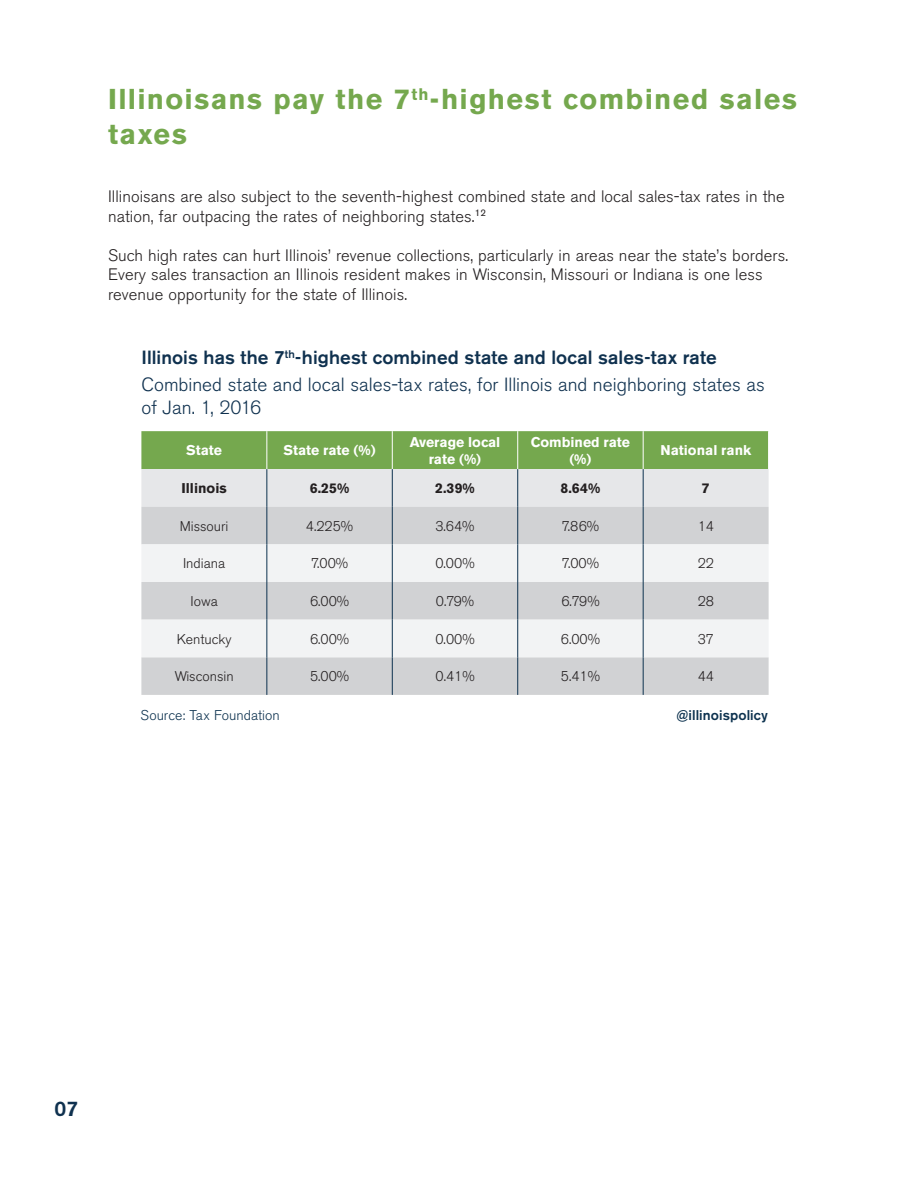
<style>
.page{position:relative;width:918px;height:1188px;background:#fff}
.page>*{position:absolute;margin:0;border:0;box-sizing:border-box;transform-origin:0 0}
.t1{font:700 28.5px/34.2px "Akzidenz Grotesk BE";letter-spacing:.05em;color:#75a84e}
.t2{font:500 21px "Akzidenz Grotesk BE";color:#0f314f}
.t3{font:300 18.9px/27.2px "Akzidenz Grotesk BE";color:#0f314f}
.t4{font:300 16.5px/19.5px "Akzidenz Grotesk BE";letter-spacing:.005em;color:#231f20}
.t5{font:300 14.1px "Akzidenz Grotesk BE";color:#231f20}
.t6{font:700 14.1px/16.8px "Akzidenz Grotesk BE";color:#fff;text-align:center}
.t7{font:700 14.1px "Akzidenz Grotesk BE";color:#231f20}
.t8{font:300 14.1px "Akzidenz Grotesk BE";color:#0d324f}
.t9{font:500 14.1px "Akzidenz Grotesk BE";letter-spacing:.005em;color:#0d324f}
.s1{font-weight:500}
</style>
<div class="page">
<svg style="left:141px;top:431px;width:628px;height:76px;background:#adc79b"></svg>
<div style="left:141px;top:507px;width:628px;height:188px;background:#d1d2d4"></div>
<svg style="left:141px;top:544px;width:628px;height:113px;fill:#f2f3f4"></svg>
<hr style="left:267px;top:431px;width:1px;height:38px;background:#fff">
<hr style="left:392px;top:431px;width:1px;height:38px;background:#fff">
<hr style="left:517px;top:431px;width:1px;height:38px;background:#fff">
<hr style="left:643px;top:431px;width:1px;height:38px;background:#fff">
<hr style="left:768px;top:431px;width:1px;height:38px;background:#fff">
<hr style="left:267px;top:469px;width:1px;height:38px;background:#0d324f">
<hr style="left:392px;top:469px;width:1px;height:38px;background:#0d324f">
<hr style="left:267px;top:507px;width:1px;height:37px;background:#0d324f">
<hr style="left:392px;top:507px;width:1px;height:37px;background:#0d324f">
<hr style="left:267px;top:544px;width:1px;height:38px;background:#0d324f">
<hr style="left:392px;top:544px;width:1px;height:38px;background:#0d324f">
<hr style="left:267px;top:582px;width:1px;height:38px;background:#0d324f">
<hr style="left:392px;top:582px;width:1px;height:38px;background:#0d324f">
<hr style="left:267px;top:620px;width:1px;height:37px;background:#0d324f">
<hr style="left:392px;top:620px;width:1px;height:37px;background:#0d324f">
<hr style="left:267px;top:657px;width:1px;height:38px;background:#0d324f">
<hr style="left:392px;top:657px;width:1px;height:38px;background:#0d324f">
<hr style="left:517px;top:469px;width:1px;height:38px;background:#0d324f">
<hr style="left:643px;top:469px;width:1px;height:38px;background:#0d324f">
<hr style="left:517px;top:507px;width:1px;height:37px;background:#0d324f">
<hr style="left:643px;top:507px;width:1px;height:37px;background:#0d324f">
<hr style="left:517px;top:544px;width:1px;height:38px;background:#0d324f">
<hr style="left:643px;top:544px;width:1px;height:38px;background:#0d324f">
<hr style="left:517px;top:582px;width:1px;height:38px;background:#0d324f">
<hr style="left:643px;top:582px;width:1px;height:38px;background:#0d324f">
<hr style="left:517px;top:620px;width:1px;height:37px;background:#0d324f">
<hr style="left:643px;top:620px;width:1px;height:37px;background:#0d324f">
<hr style="left:517px;top:657px;width:1px;height:38px;background:#0d324f">
<hr style="left:643px;top:657px;width:1px;height:38px;background:#0d324f">
<h1 class="t1" style="left:108px;top:83px;width:691px">Illinoisans pay the 7<sup>th</sup>-highest combined sales taxes</h1>
<p class="t4" style="left:108px;top:189px;width:678px">Illinoisans are also subject to the seventh-highest combined state and local sales-tax rates in the nation, far outpacing the rates of neighboring states.<sup>12</sup></p>
<p class="t4" style="left:108px;top:247px;width:682px">Such high rates can hurt Illinois’ revenue collections, particularly in areas near the state’s borders.<br>Every sales transaction an Illinois resident makes in Wisconsin, Missouri or Indiana is one less revenue opportunity for the state of Illinois.</p>
<p class="t3" style="left:141px;top:346px;width:625px"><span class="s1">Illinois has the 7</span><sup>th</sup><span class="s1">-highest combined state and local sales-tax rate<br></span>Combined state and local sales-tax rates, for Illinois and neighboring states as</p>
<p class="t3" style="left:141px;top:396px;width:121px">of Jan. 1, 2016</p>
<p class="t6" style="left:186px;top:442px;width:37px">State</p>
<p class="t6" style="left:283px;top:442px;width:94px">State rate (%)</p>
<p class="t6" style="left:410px;top:434px;width:92px">Average local rate (%)</p>
<p class="t6" style="left:531px;top:434px;width:101px">Combined rate (%)</p>
<p class="t6" style="left:660px;top:442px;width:92px">National rank</p>
<p class="t7" style="left:181px;top:480px;width:47px">Illinois</p>
<p class="t7" style="left:310px;top:480px;width:41px">6.25%</p>
<p class="t7" style="left:435px;top:480px;width:41px">2.39%</p>
<p class="t7" style="left:561px;top:480px;width:41px">8.64%</p>
<p class="t7" style="left:702px;top:480px;width:9px">7</p>
<p class="t5" style="left:180px;top:521px;width:50px">Missouri</p>
<p class="t5" style="left:306px;top:521px;width:49px">4.225%</p>
<p class="t5" style="left:435px;top:521px;width:41px">3.64%</p>
<p class="t5" style="left:562px;top:521px;width:39px">7.86%</p>
<p class="t5" style="left:698px;top:521px;width:18px">14</p>
<p class="t5" style="left:183px;top:558px;width:44px">Indiana</p>
<p class="t5" style="left:311px;top:558px;width:39px">7.00%</p>
<p class="t5" style="left:435px;top:558px;width:41px">0.00%</p>
<p class="t5" style="left:562px;top:558px;width:39px">7.00%</p>
<p class="t5" style="left:698px;top:558px;width:18px">22</p>
<p class="t5" style="left:191px;top:596px;width:29px">Iowa</p>
<p class="t5" style="left:310px;top:596px;width:41px">6.00%</p>
<p class="t5" style="left:436px;top:596px;width:40px">0.79%</p>
<p class="t5" style="left:561px;top:596px;width:40px">6.79%</p>
<p class="t5" style="left:698px;top:596px;width:18px">28</p>
<p class="t5" style="left:177px;top:634px;width:56px">Kentucky</p>
<p class="t5" style="left:310px;top:634px;width:41px">6.00%</p>
<p class="t5" style="left:435px;top:634px;width:41px">0.00%</p>
<p class="t5" style="left:561px;top:634px;width:41px">6.00%</p>
<p class="t5" style="left:698px;top:634px;width:18px">37</p>
<p class="t5" style="left:175px;top:671px;width:61px">Wisconsin</p>
<p class="t5" style="left:310px;top:671px;width:41px">5.00%</p>
<p class="t5" style="left:436px;top:671px;width:41px">0.41%</p>
<p class="t5" style="left:561px;top:671px;width:41px">5.41%</p>
<p class="t5" style="left:698px;top:671px;width:18px">44</p>
<p class="t8" style="left:141px;top:710px;width:141px">Source: Tax Foundation</p>
<p class="t9" style="left:676px;top:706px;width:93px">@illinoispolicy</p>
<p class="t2" style="left:54px;top:1096px;width:25px">07</p>
</div>
